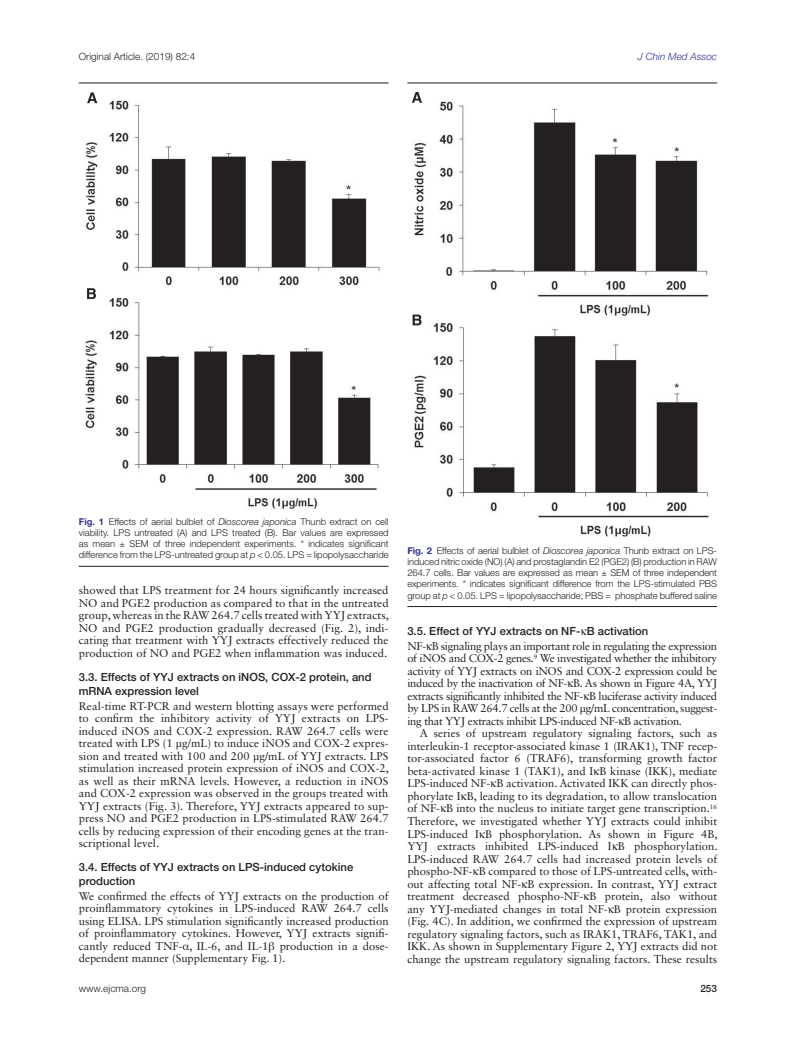
<style>
.page{position:relative;width:796px;height:1044px;background:#fff}
.page>*{position:absolute;margin:0;border:0;box-sizing:border-box;transform-origin:0 0}
.t1{font:11.25px/12.5px "Sabon LT Std";color:#231f20;text-align:justify}
.t2{font:500 11.25px/13.8px "Helvetica Neue LT Std";color:#231f20}
.t3{font:300 10px "Helvetica Neue LT Std";color:#231f20}
.t4{font:italic 300 10px "Helvetica Neue LT Std";color:#2e3092}
.t5{font:500 10px "Helvetica Neue LT Std";color:#231f20}
.t6{font:300 9.38px/11.2px "Helvetica Neue LT Std";letter-spacing:-.005em;color:#231f20;text-align:justify}
.s1{font-weight:700;color:#2e3092}
.s2{font-style:italic}
.s3{font-family:"Gandhari Unicode"}
.s4{font-family:"Gandhari Unicode";font-weight:400}
</style>
<div class="page">
<img style="left:85px;top:92px;width:295px;height:417px">
<hr style="left:79px;top:82px;width:309px;height:1px;background:#231f20">
<hr style="left:79px;top:566px;width:309px;height:1px;background:#231f20">
<img style="left:411px;top:92px;width:298px;height:445px">
<hr style="left:407px;top:82px;width:310px;height:1px;background:#231f20">
<hr style="left:407px;top:606px;width:310px;height:1px;background:#231f20">
<p class="t3" style="left:79px;top:50px;width:118px">Original Article. (2019) 82:4</p>
<p class="t4" style="left:637px;top:51px;width:81px">J Chin Med Assoc</p>
<p class="t6" style="left:79px;top:515px;width:311px"><span class="s1">Fig. 1</span> Effects of aerial bulblet of <span class="s2">Dioscorea japonica</span> Thunb extract on cell viability. LPS untreated (A) and LPS treated (B). Bar values are expressed as mean ± SEM of three independent experiments. * indicates significant difference from the LPS-untreated group at <span class="s2">p</span> &lt; 0.05. LPS = lipopolysaccharide</p>
<p class="t1" style="left:79px;top:584px;width:311px">showed that LPS treatment for 24 hours significantly increased NO and PGE2 production as compared to that in the untreated group, whereas in the RAW 264.7 cells treated with YYJ extracts, NO and PGE2 production gradually decreased (Fig. 2), indi&shy;cating that treatment with YYJ extracts effectively reduced the production of NO and PGE2 when inflammation was induced.</p>
<p class="t2" style="left:79px;top:669px;width:294px">3.3. Effects of YYJ extracts on iNOS, COX-2 protein, and mRNA expression level</p>
<p class="t1" style="left:79px;top:699px;width:311px">Real-time RT-PCR and western blotting assays were performed to confirm the inhibitory activity of YYJ extracts on LPS&shy;induced iNOS and COX-2 expression. RAW 264.7 cells were treated with LPS (1 μg/mL) to induce iNOS and COX-2 expres&shy;sion and treated with 100 and 200 μg/mL of YYJ extracts. LPS stimulation increased protein expression of iNOS and COX-2, as well as their mRNA levels. However, a reduction in iNOS and COX-2 expression was observed in the groups treated with YYJ extracts (Fig. 3). Therefore, YYJ extracts appeared to sup&shy;press NO and PGE2 production in LPS-stimulated RAW 264.7 cells by reducing expression of their encoding genes at the tran&shy;scriptional level.</p>
<p class="t2" style="left:79px;top:859px;width:276px">3.4. Effects of YYJ extracts on LPS-induced cytokine production</p>
<p class="t1" style="left:79px;top:889px;width:311px">We confirmed the effects of YYJ extracts on the production of proinflammatory cytokines in LPS-induced RAW 264.7 cells using ELISA. LPS stimulation significantly increased production of proinflammatory cytokines. However, YYJ extracts signifi&shy;cantly reduced TNF-<span class="s3">α</span>, IL-6, and IL-1<span class="s3">β</span> production in a dose&shy;dependent manner (Supplementary Fig. 1).</p>
<p class="t6" style="left:407px;top:544px;width:311px"><span class="s1">Fig. 2</span> Effects of aerial bulblet of <span class="s2">Dioscorea japonica</span> Thunb extract on LPS&shy;induced nitric oxide (NO) (A) and prostaglandin E2 (PGE2) (B) production in RAW 264.7 cells. Bar values are expressed as mean ± SEM of three independent experiments. * indicates significant difference from the LPS-stimulated PBS group at <span class="s2">p</span> &lt; 0.05. LPS = lipopolysaccharide; PBS = phosphate buffered saline</p>
<p class="t2" style="left:407px;top:623px;width:242px">3.5. Effect of YYJ extracts on NF-<span class="s4">κ</span>B activation</p>
<p class="t1" style="left:407px;top:639px;width:311px">NF-<span class="s3">κ</span>B signaling plays an important role in regulating the expression of iNOS and COX-2 genes.<sup>9</sup> We investigated whether the inhibitory activity of YYJ extracts on iNOS and COX-2 expression could be induced by the inactivation of NF-<span class="s3">κ</span>B. As shown in Figure 4A, YYJ extracts significantly inhibited the NF-<span class="s3">κ</span>B luciferase activity induced by LPS in RAW 264.7 cells at the 200 μg/mL concentration, suggest&shy;ing that YYJ extracts inhibit LPS-induced NF-<span class="s3">κ</span>B activation.</p>
<p class="t1" style="left:407px;top:727px;width:311px;text-indent:12px">A series of upstream regulatory signaling factors, such as interleukin-1 receptor-associated kinase 1 (IRAK1), TNF recep&shy;tor-associated factor 6 (TRAF6), transforming growth factor beta-activated kinase 1 (TAK1), and I<span class="s3">κ</span>B kinase (IKK), mediate LPS-induced NF-<span class="s3">κ</span>B activation. Activated IKK can directly phos&shy;phorylate I<span class="s3">κ</span>B, leading to its degradation, to allow translocation of NF-<span class="s3">κ</span>B into the nucleus to initiate target gene transcription.<sup>16<br></sup>Therefore, we investigated whether YYJ extracts could inhibit LPS-induced I<span class="s3">κ</span>B phosphorylation. As shown in Figure 4B, YYJ extracts inhibited LPS-induced I<span class="s3">κ</span>B phosphorylation.<br>LPS-induced RAW 264.7 cells had increased protein levels of phospho-NF-<span class="s3">κ</span>B compared to those of LPS-untreated cells, with&shy;out affecting total NF-<span class="s3">κ</span>B expression. In contrast, YYJ extract treatment decreased phospho-NF-<span class="s3">κ</span>B protein, also without any YYJ-mediated changes in total NF-<span class="s3">κ</span>B protein expression (Fig. 4C). In addition, we confirmed the expression of upstream regulatory signaling factors, such as IRAK1, TRAF6, TAK1, and IKK. As shown in Supplementary Figure 2, YYJ extracts did not change the upstream regulatory signaling factors. These results</p>
<p class="t3" style="left:79px;top:981px;width:69px">www.ejcma.org</p>
<p class="t5" style="left:700px;top:981px;width:18px">253</p>
</div>
